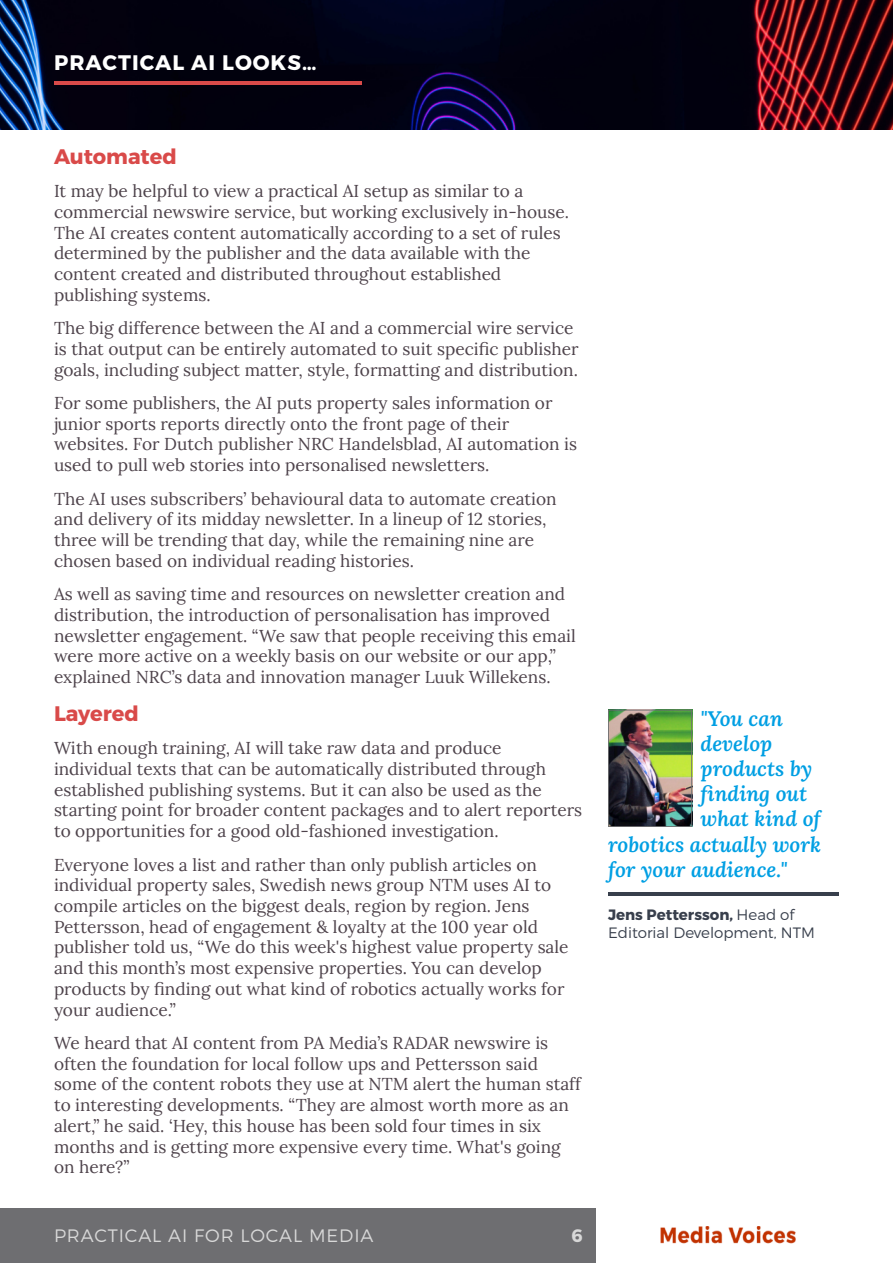
<style>
.page{position:relative;width:893px;height:1263px;background:#fff}
.page>*{position:absolute;margin:0;border:0;box-sizing:border-box;transform-origin:0 0}
.t1{font:italic 600 21px "Lora";color:#009fe3}
.t2{font:700 21px "Montserrat";letter-spacing:.05em;color:#fff}
.t3{font:700 21px "Montserrat";color:#d94a49}
.t4{font:300 18px "Montserrat";letter-spacing:.05em;color:#d8d8d8}
.t5{font:700 18px "Montserrat";color:#d8d8d8}
.t6{font:17.25px/20.7px "Lora";color:#4e434b}
.t7{font:300 15px/18px "Montserrat";color:#383f4c}
.s1{font-weight:700}
</style>
<div class="page">
<img style="left:0;top:0;width:893px;height:130px">
<div style="left:0;top:1209px;width:595px;height:54px;background:#6e6e71"></div>
<img style="left:660px;top:1226px;width:136px;height:18px">
<hr style="left:54px;top:82px;width:307px;height:3px;background:#d94a49">
<img style="left:608px;top:710px;width:84px;height:117px">
<hr style="left:608px;top:892px;width:231px;height:3px;background:#383f4c">
<p class="t2" style="left:54px;top:49px;width:264px">PRACTICAL AI LOOKS…</p>
<p class="t3" style="left:54px;top:143px;width:124px">Automated</p>
<p class="t6" style="left:54px;top:180px;width:517px">It may be helpful to view a practical AI setup as similar to a commercial newswire service, but working exclusively in-house.<br>The AI creates content automatically according to a set of rules determined by the publisher and the data available with the content created and distributed throughout established publishing systems.</p>
<p class="t6" style="left:54px;top:317px;width:526px">The big difference between the AI and a commercial wire service is that output can be entirely automated to suit specific publisher goals, including subject matter, style, formatting and distribution.</p>
<p class="t6" style="left:54px;top:392px;width:525px">For some publishers, the AI puts property sales information or junior sports reports directly onto the front page of their websites. For Dutch publisher NRC Handelsblad, AI automation is used to pull web stories into personalised newsletters.</p>
<p class="t6" style="left:54px;top:488px;width:504px">The AI uses subscribers’ behavioural data to automate creation and delivery of its midday newsletter. In a lineup of 12 stories, three will be trending that day, while the remaining nine are chosen based on individual reading histories.</p>
<p class="t6" style="left:54px;top:583px;width:523px">As well as saving time and resources on newsletter creation and distribution, the introduction of personalisation has improved newsletter engagement. “We saw that people receiving this email were more active on a weekly basis on our website or our app,” explained NRC’s data and innovation manager Luuk Willekens.</p>
<p class="t3" style="left:54px;top:700px;width:86px">Layered</p>
<p class="t6" style="left:54px;top:738px;width:530px">With enough training, AI will take raw data and produce individual texts that can be automatically distributed through established publishing systems. But it can also be used as the starting point for broader content packages and to alert reporters to opportunities for a good old-fashioned investigation.</p>
<p class="t6" style="left:54px;top:854px;width:516px">Everyone loves a list and rather than only publish articles on individual property sales, Swedish news group NTM uses AI to compile articles on the biggest deals, region by region. Jens Pettersson, head of engagement &amp; loyalty at the 100 year old publisher told us, “We do this week's highest value property sale and this month’s most expensive properties. You can develop products by finding out what kind of robotics actually works for your audience.”</p>
<p class="t6" style="left:54px;top:1032px;width:529px">We heard that AI content from PA Media’s RADAR newswire is often the foundation for local follow ups and Pettersson said some of the content robots they use at NTM alert the human staff to interesting developments. “They are almost worth more as an alert,” he said. ‘Hey, this house has been sold four times in six months and is getting more expensive every time. What's going on here?”</p>
<p class="t4" style="left:54px;top:1224px;width:321px">PRACTICAL AI FOR LOCAL MEDIA</p>
<p class="t5" style="left:571px;top:1224px;width:13px">6</p>
<p class="t1" style="left:701px;top:704px;width:84px">"You can</p>
<p class="t1" style="left:701px;top:729px;width:73px">develop</p>
<p class="t1" style="left:701px;top:754px;width:113px">products by</p>
<p class="t1" style="left:701px;top:779px;width:108px">finding out</p>
<p class="t1" style="left:701px;top:805px;width:122px">what kind of</p>
<p class="t1" style="left:608px;top:830px;width:214px">robotics actually work</p>
<p class="t1" style="left:608px;top:855px;width:181px">for your audience."</p>
<p class="t7" style="left:608px;top:906px;width:208px"><span class="s1">Jens Pettersson,</span> Head of<br>Editorial Development, NTM</p>
</div>
